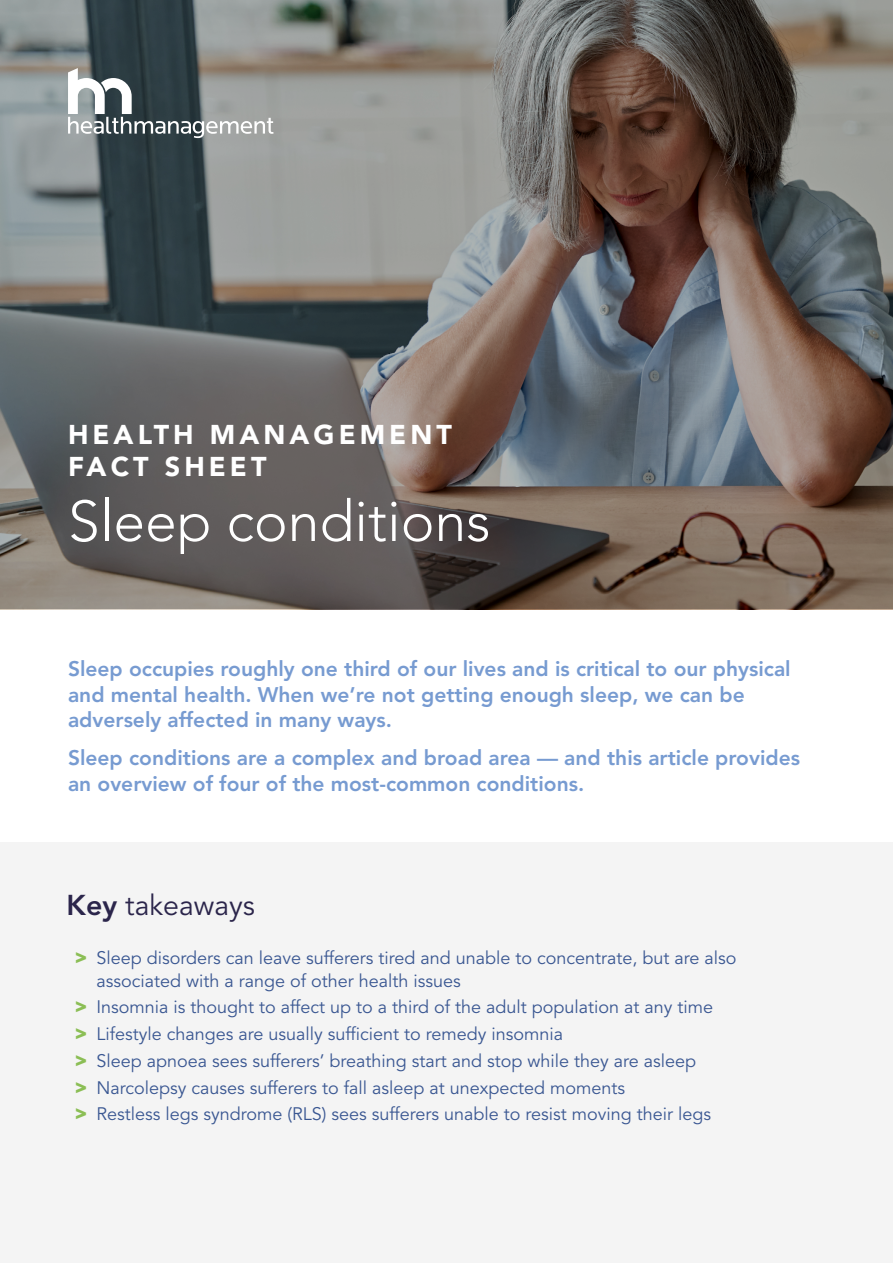
<style>
.page{position:relative;width:893px;height:1263px;background:#fff}
.page>*{position:absolute;margin:0;border:0;box-sizing:border-box;transform-origin:0 0}
.t1{font:300 57px "Avenir LT Pro";color:#fff}
.t2{font:28.5px "Avenir LT Pro";color:#2b254b}
.t3{font:900 27px/32.4px "Avenir LT Pro";letter-spacing:.15em;color:#fff}
.t4{font:800 21px/25.5px "Avenir LT Pro";color:#779bd1}
.t5{font:18px/26.7px "Avenir LT Pro";color:#3a5792}
.s1{font-weight:800}
.s2{font-family:"Arial";font-weight:900;color:#8bbe55}
</style>
<div class="page">
<svg style="left:0;top:0;width:893px;height:609px;background:#6f6b67"></svg>
<div style="left:0;top:843px;width:893px;height:420px;background:#f4f4f4"></div>
<svg style="left:68px;top:68px;width:206px;height:70px;background:#7d8586"></svg>
<h3 class="t3" style="left:68px;top:418px;width:385px">HEALTH MANAGEMENT<br>FACT SHEET</h3>
<h1 class="t1" style="left:68px;top:488px;width:424px">Sleep conditions</h1>
<p class="t4" style="left:68px;top:656px;width:724px">Sleep occupies roughly one third of our lives and is critical to our physical and mental health. When we’re not getting enough sleep, we can be adversely affected in many ways.</p>
<p class="t4" style="left:68px;top:745px;width:734px">Sleep conditions are a complex and broad area — and this article provides an overview of four of the most-common conditions.</p>
<h2 class="t2" style="left:67px;top:888px;width:190px"><span class="s1">Key</span> takeaways</h2>
<p class="t5" style="left:96px;top:947px;width:642px;line-height:22.5px;text-indent:-21px"><span class="s2">&gt;</span> Sleep disorders can leave sufferers tired and unable to concentrate, but are also associated with a range of other health issues</p>
<p class="t5" style="left:75px;top:994px;width:640px"><span class="s2">&gt;</span> Insomnia is thought to affect up to a third of the adult population at any time <span class="s2">&gt;</span> Lifestyle changes are usually sufficient to remedy insomnia<br><span class="s2">&gt;</span> Sleep apnoea sees sufferers’ breathing start and stop while they are asleep<br><span class="s2">&gt;</span> Narcolepsy causes sufferers to fall asleep at unexpected moments<br><span class="s2">&gt;</span> Restless legs syndrome (RLS) sees sufferers unable to resist moving their legs</p>
</div>
